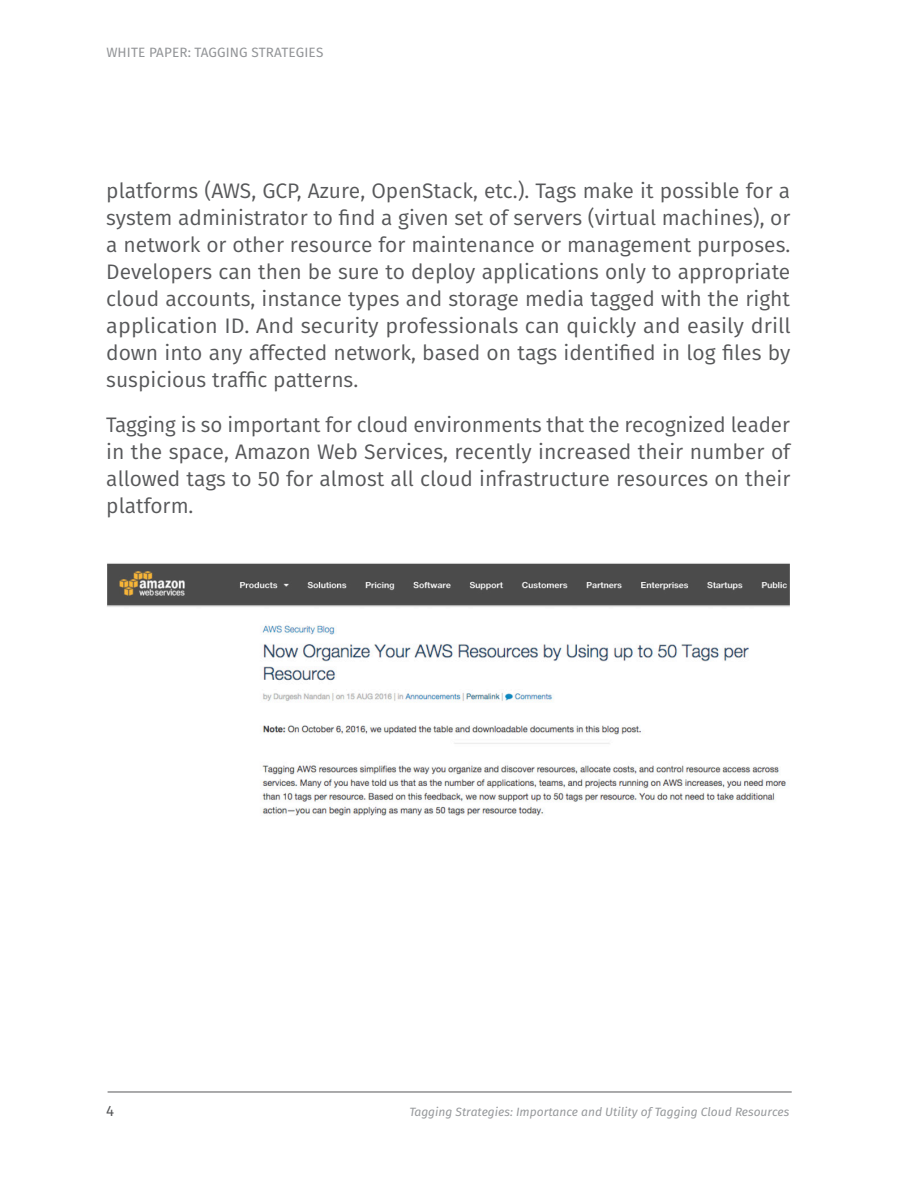
<style>
.page{position:relative;width:918px;height:1188px;background:#fff}
.page>*{position:absolute;margin:0;border:0;box-sizing:border-box;transform-origin:0 0}
.Body_Text_-_Justifie{font:21px/27px "Fira Sans";color:#57585a;text-align:justify}
.t1{font:15px "Fira Sans";color:#57585a}
.t2{font:13.5px "Fira Sans";letter-spacing:.01em;color:#939598}
.t3{font:italic 12px "Fira Sans";color:#97999c}
</style>
<div class="page">
<img style="left:107px;top:563px;width:683px;height:253px">
<hr style="left:108px;top:1092px;width:684px;height:1px;background:#57585a">
<p class="t2" style="left:106px;top:42px;width:219px">WHITE PAPER: TAGGING STRATEGIES</p>
<p class="Body_Text_-_Justifie" style="left:106px;top:177px;width:686px">platforms (AWS, GCP, Azure, OpenStack, etc.). Tags make it possible for a system administrator to find a given set of servers (virtual machines), or a network or other resource for maintenance or management purposes.<br>Developers can then be sure to deploy applications only to appropriate cloud accounts, instance types and storage media tagged with the right application ID. And security professionals can quickly and easily drill down into any affected network, based on tags identified in log files by suspicious traffic patterns.</p>
<p class="Body_Text_-_Justifie" style="left:106px;top:411px;width:686px">Tagging is so important for cloud environments that the recognized leader in the space, Amazon Web Services, recently increased their number of allowed tags to 50 for almost all cloud infrastructure resources on their platform.</p>
<p class="t1" style="left:106px;top:1100px;width:9px">4</p>
<p class="t3" style="left:409px;top:1103px;width:381px">Tagging Strategies: Importance and Utility of Tagging Cloud Resources</p>
</div>
